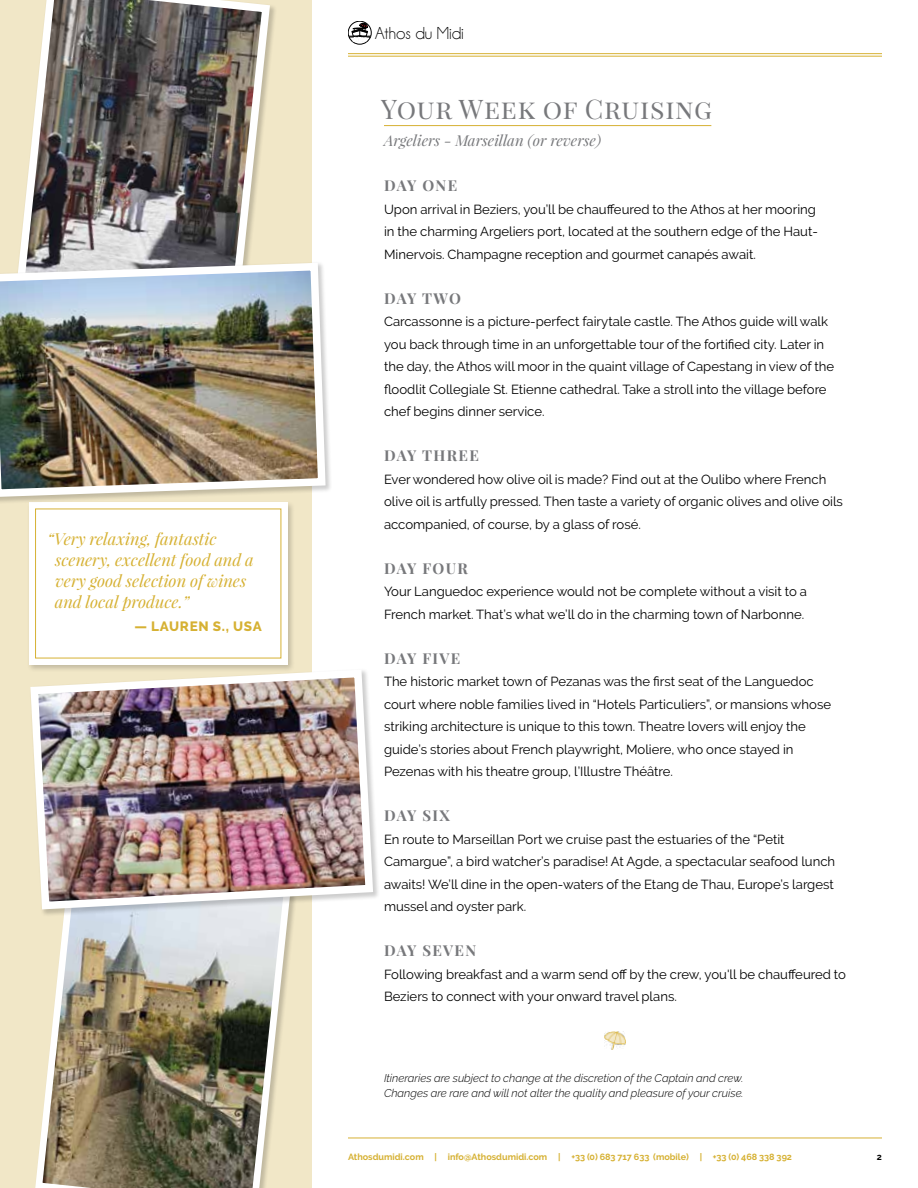
<style>
.page{position:relative;width:918px;height:1188px;background:#fff}
.page>*{position:absolute;margin:0;border:0;box-sizing:border-box;transform-origin:0 0}
.t1{font:27px "Playfair Display";letter-spacing:.03em;color:#77787b}
.t2{font:17.4px "Champagne&Limousines";color:#000}
.t3{font:italic 16.5px/21px "Playfair Display";color:#d6b133}
.t4{font:700 15px "Playfair Display";letter-spacing:.085em;color:#77787b}
.t5{font:italic 15px "Playfair Display";color:#77787b}
.t6{font:800 13.5px "Raleway";letter-spacing:.05em;color:#d6b133}
.t7{font:13.2px/22.5px "Raleway";color:#000}
.t8{font:italic 300 11.25px/15px "Raleway";color:#000}
.t9{font:700 9px "Raleway";color:#d6b133}
.t10{font:700 9px "Raleway";color:#000}
</style>
<div class="page">
<div style="left:0;top:0;width:312px;height:1188px;background:#f1e7c7"></div>
<hr style="left:348px;top:1138px;width:534px;height:1px;background:#d6b133">
<hr style="left:348px;top:53px;width:534px;height:1px;background:#d6b133">
<hr style="left:348px;top:56px;width:534px;height:1px;background:#d6b133">
<svg style="left:348px;top:21px;width:23px;height:23px"></svg>
<hr style="left:384px;top:125px;width:327px;height:1px;background:#d6b133">
<img style="left:604px;top:1031px;width:22px;height:18px">
<div style="left:27px;top:500px;width:269px;height:173px;background:#000;opacity:.2"></div>
<div style="left:29px;top:502px;width:259px;height:163px;background:#fff"></div>
<img style="left:35px;top:917px;width:258px;height:271px">
<img style="left:19px;top:0;width:255px;height:259px">
<div style="left:29px;top:668px;width:352px;height:249px;background:#000;opacity:.2"></div>
<img style="left:27px;top:666px;width:350px;height:247px">
<div style="left:0;top:261px;width:333px;height:243px;background:#000;opacity:.2"></div>
<img style="left:0;top:259px;width:329px;height:242px">
<p class="t3" style="left:55px;top:528px;width:201px;text-indent:-7px">“Very relaxing, fantastic scenery, excellent food and a very good selection of wines and local produce.”</p>
<p class="t6" style="left:134px;top:618px;width:129px">— LAUREN S., USA</p>
<h2 class="t2" style="left:375px;top:24px;width:91px">Athos du Midi</h2>
<h1 class="t1" style="left:381px;top:92px;width:333px">Your Week of Cruising</h1>
<p class="t5" style="left:384px;top:131px;width:219px">Argeliers - Marseillan (or reverse)</p>
<p class="t4" style="left:384px;top:176px;width:75px">DAY ONE</p>
<p class="t7" style="left:384px;top:198px;width:435px">Upon arrival in Beziers, you’ll be chauffeured to the Athos at her mooring in the charming Argeliers port, located at the southern edge of the Haut-<br>Minervois. Champagne reception and gourmet canapés await.</p>
<p class="t4" style="left:384px;top:289px;width:78px">DAY TWO</p>
<p class="t7" style="left:384px;top:310px;width:452px">Carcassonne is a picture-perfect fairytale castle. The Athos guide will walk you back through time in an unforgettable tour of the fortified city. Later in the day, the Athos will moor in the quaint village of Capestang in view of the floodlit Collegiale St. Etienne cathedral. Take a stroll into the village before chef begins dinner service.</p>
<p class="t4" style="left:384px;top:446px;width:96px">DAY THREE</p>
<p class="t7" style="left:384px;top:468px;width:460px">Ever wondered how olive oil is made? Find out at the Oulibo where French olive oil is artfully pressed. Then taste a variety of organic olives and olive oils accompanied, of course, by a glass of rosé.</p>
<p class="t4" style="left:384px;top:559px;width:85px">DAY FOUR</p>
<p class="t7" style="left:384px;top:580px;width:425px">Your Languedoc experience would not be complete without a visit to a<br>French market. That’s what we’ll do in the charming town of Narbonne.</p>
<p class="t4" style="left:384px;top:649px;width:78px">DAY FIVE</p>
<p class="t7" style="left:384px;top:670px;width:449px">The historic market town of Pezanas was the first seat of the Languedoc court where noble families lived in “Hotels Particuliers”, or mansions whose striking architecture is unique to this town. Theatre lovers will enjoy the guide’s stories about French playwright, Moliere, who once stayed in Pezenas with his theatre group, l’Illustre Théâtre.</p>
<p class="t4" style="left:384px;top:806px;width:67px">DAY SIX</p>
<p class="t7" style="left:384px;top:828px;width:453px">En route to Marseillan Port we cruise past the estuaries of the “Petit Camargue”, a bird watcher’s paradise! At Agde, a spectacular seafood lunch awaits! We’ll dine in the open-waters of the Etang de Thau, Europe’s largest mussel and oyster park.</p>
<p class="t4" style="left:384px;top:941px;width:94px">DAY SEVEN</p>
<p class="t7" style="left:384px;top:963px;width:463px">Following breakfast and a warm send off by the crew, you'll be chauffeured to<br>Beziers to connect with your onward travel plans.</p>
<p class="t8" style="left:384px;top:1071px;width:361px">Itineraries are subject to change at the discretion of the Captain and crew.<br>Changes are rare and will not alter the quality and pleasure of your cruise.</p>
<p class="t9" style="left:348px;top:1152px;width:446px">Athosdumidi.com | info@Athosdumidi.com | +33 (0) 683 717 633 (mobile) | +33 (0) 468 338 392</p>
<p class="t10" style="left:877px;top:1152px;width:7px">2</p>
</div>
